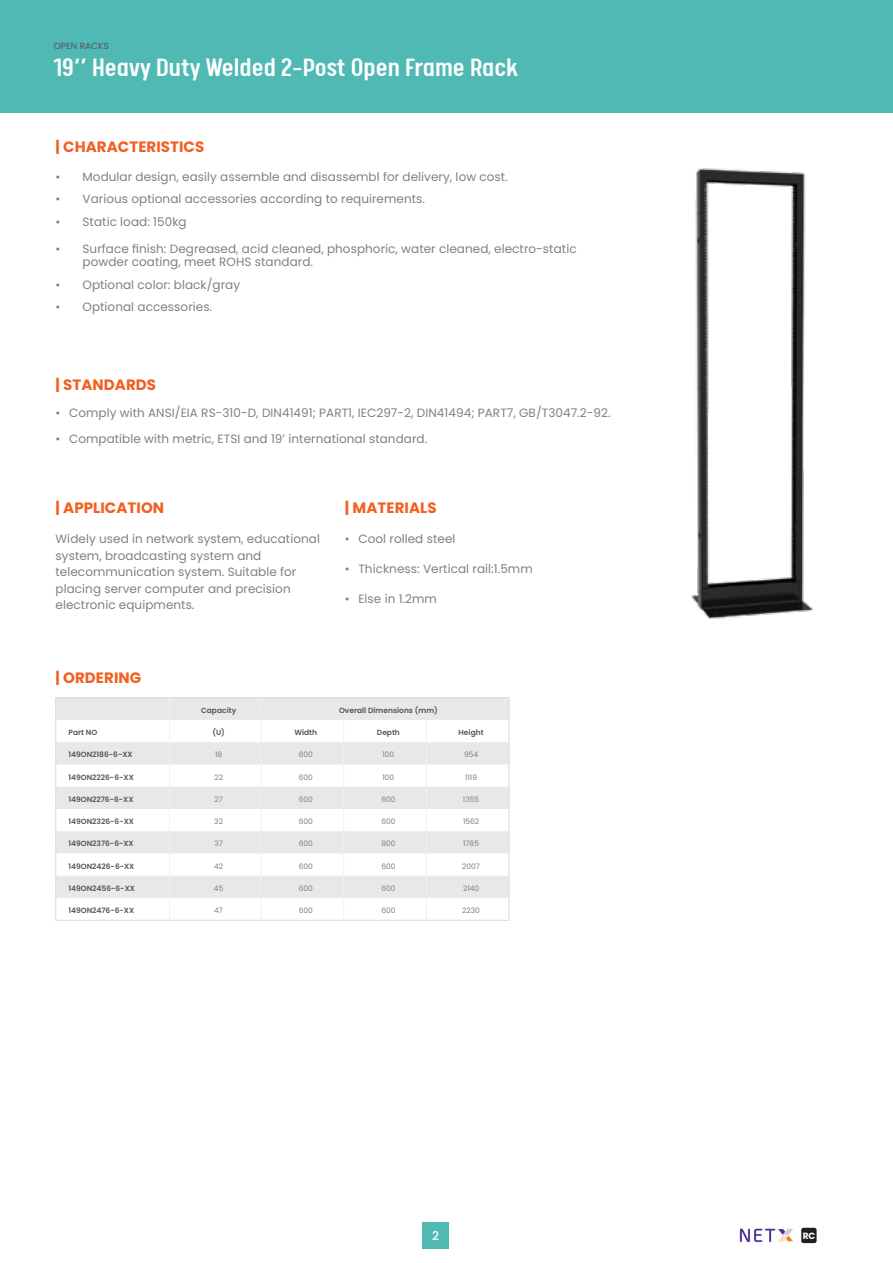
<style>
.page{position:relative;width:893px;height:1263px;background:#fff}
.page>*{position:absolute;margin:0;border:0;box-sizing:border-box;transform-origin:0 0}
.t1{font:500 28.5px "Calps";color:#fff}
.bodt_text{font:700 15px "Poppins";letter-spacing:.005em;color:#f15f21}
.bodt_text-2{font:12px/16.5px "Poppins";letter-spacing:.005em;color:#808080}
.t2{font:500 12px "Poppins";color:#fff}
.bodt_text-3{font:9px "Poppins";letter-spacing:.005em;color:#52565e}
.t3{font:700 9px "Poppins";color:#fff}
.table_sun_heading{font:600 7.5px "Poppins";color:#52565e}
.table_body{font:7.5px "Poppins";color:#808080}
</style>
<div class="page">
<div style="left:422px;top:1223px;width:27px;height:26px;background:#50b9b3"></div>
<div style="left:801px;top:1228px;width:16px;height:15px;background:#231f20;border-radius:2px"></div>
<img style="left:740px;top:1228px;width:53px;height:15px">
<svg style="left:56px;top:698px;width:453px;height:200px;fill:#e8e8e8"></svg>
<hr style="left:56px;top:697px;width:113px;height:1px;background:#d9d9d9">
<hr style="left:169px;top:697px;width:92px;height:1px;background:#d9d9d9">
<hr style="left:261px;top:697px;width:83px;height:1px;background:#d9d9d9">
<hr style="left:344px;top:697px;width:82px;height:1px;background:#d9d9d9">
<hr style="left:426px;top:697px;width:83px;height:1px;background:#d9d9d9">
<svg style="left:55px;top:698px;width:1px;height:222px"></svg>
<svg style="left:509px;top:698px;width:1px;height:222px"></svg>
<hr style="left:56px;top:920px;width:113px;height:1px;background:#d9d9d9">
<hr style="left:169px;top:920px;width:92px;height:1px;background:#d9d9d9">
<hr style="left:261px;top:920px;width:83px;height:1px;background:#d9d9d9">
<hr style="left:344px;top:920px;width:82px;height:1px;background:#d9d9d9">
<hr style="left:426px;top:920px;width:83px;height:1px;background:#d9d9d9">
<svg style="left:169px;top:698px;width:1px;height:222px"></svg>
<svg style="left:261px;top:698px;width:1px;height:222px"></svg>
<svg style="left:343px;top:720px;width:1px;height:200px"></svg>
<svg style="left:426px;top:720px;width:1px;height:200px"></svg>
<div style="left:0;top:0;width:884px;height:113px;background:#50b9b3"></div>
<img style="left:691px;top:168px;width:123px;height:451px">
<p class="bodt_text-3" style="left:54px;top:41px;width:57px">OPEN RACKS</p>
<p class="t1" style="left:54px;top:51px;width:466px">19’’ Heavy Duty Welded 2-Post Open Frame Rack</p>
<p class="bodt_text-3" style="left:54px;top:42px;width:31px">RACKS</p>
<p class="t1" style="left:54px;top:52px;width:475px">RB-2P Series - Economy 2-Post Open Frame Rack</p>
<p class="bodt_text" style="left:56px;top:138px;width:150px">| CHARACTERISTICS</p>
<p class="bodt_text-2" style="left:56px;top:168px;width:454px">• Modular design, easily assemble and disassembl for delivery, low cost.</p>
<p class="bodt_text-2" style="left:56px;top:191px;width:371px">• Various optional accessories according to requirements.</p>
<p class="bodt_text-2" style="left:56px;top:213px;width:133px">• Static load: 150kg</p>
<p class="bodt_text-2" style="left:83px;top:242px;width:496px;line-height:13.5px;text-indent:-27px">• Surface finish: Degreased, acid cleaned, phosphoric, water cleaned, electro-static powder coating, meet ROHS standard.</p>
<p class="bodt_text-2" style="left:56px;top:276px;width:186px">• Optional color: black/gray</p>
<p class="bodt_text-2" style="left:56px;top:299px;width:158px">• Optional accessories.</p>
<p class="bodt_text" style="left:56px;top:376px;width:102px">| STANDARDS</p>
<p class="bodt_text-2" style="left:56px;top:405px;width:557px">• Comply with ANSI/EIA RS-310-D, DIN41491; PART1, IEC297-2, DIN41494; PART7, GB/T3047.2-92.</p>
<p class="bodt_text-2" style="left:56px;top:430px;width:373px">• Compatible with metric, ETSI and 19’ international standard.</p>
<p class="bodt_text" style="left:56px;top:499px;width:110px">| APPLICATION</p>
<p class="bodt_text-2" style="left:56px;top:531px;width:266px">Widely used in network system, educational system, broadcasting system and telecommunication system. Suitable for placing server computer and precision electronic equipments.</p>
<p class="bodt_text" style="left:56px;top:669px;width:87px">| ORDERING</p>
<p class="bodt_text" style="left:345px;top:499px;width:93px">| MATERIALS</p>
<p class="bodt_text-2" style="left:345px;top:531px;width:112px">• Cool rolled steel</p>
<p class="bodt_text-2" style="left:345px;top:561px;width:189px">• Thickness: Vertical rail:1.5mm</p>
<p class="bodt_text-2" style="left:345px;top:591px;width:94px">• Else in 1.2mm</p>
<p class="table_sun_heading" style="left:201px;top:706px;width:37px">Capacity</p>
<p class="table_sun_heading" style="left:339px;top:706px;width:100px">Overall Dimensions (mm)</p>
<p class="table_sun_heading" style="left:68px;top:728px;width:30px">Part NO</p>
<p class="table_sun_heading" style="left:212px;top:728px;width:14px">(U)</p>
<p class="table_sun_heading" style="left:294px;top:728px;width:24px">Width</p>
<p class="table_sun_heading" style="left:377px;top:728px;width:24px">Depth</p>
<p class="table_sun_heading" style="left:459px;top:728px;width:27px">Height</p>
<p class="table_sun_heading" style="left:68px;top:750px;width:66px">149ON2186-6-XX</p>
<p class="table_body" style="left:215px;top:750px;width:9px">18</p>
<p class="table_body" style="left:299px;top:750px;width:16px">600</p>
<p class="table_body" style="left:383px;top:750px;width:13px">100</p>
<p class="table_body" style="left:464px;top:750px;width:16px">954</p>
<p class="table_sun_heading" style="left:68px;top:772px;width:67px">149ON2226-6-XX</p>
<p class="table_body" style="left:214px;top:772px;width:10px">22</p>
<p class="table_body" style="left:299px;top:772px;width:16px">600</p>
<p class="table_body" style="left:383px;top:772px;width:13px">100</p>
<p class="table_body" style="left:465px;top:772px;width:13px">1119</p>
<p class="table_sun_heading" style="left:68px;top:795px;width:67px">149ON2276-6-XX</p>
<p class="table_body" style="left:214px;top:795px;width:10px">27</p>
<p class="table_body" style="left:299px;top:795px;width:16px">600</p>
<p class="table_body" style="left:381px;top:795px;width:16px">600</p>
<p class="table_body" style="left:463px;top:795px;width:18px">1355</p>
<p class="table_sun_heading" style="left:68px;top:817px;width:67px">149ON2326-6-XX</p>
<p class="table_body" style="left:214px;top:817px;width:10px">32</p>
<p class="table_body" style="left:299px;top:817px;width:16px">600</p>
<p class="table_body" style="left:381px;top:817px;width:16px">600</p>
<p class="table_body" style="left:463px;top:817px;width:18px">1562</p>
<p class="table_sun_heading" style="left:68px;top:839px;width:67px">149ON2376-6-XX</p>
<p class="table_body" style="left:214px;top:839px;width:10px">37</p>
<p class="table_body" style="left:299px;top:839px;width:16px">600</p>
<p class="table_body" style="left:381px;top:839px;width:16px">800</p>
<p class="table_body" style="left:463px;top:839px;width:17px">1785</p>
<p class="table_sun_heading" style="left:68px;top:862px;width:67px">149ON2426-6-XX</p>
<p class="table_body" style="left:214px;top:862px;width:11px">42</p>
<p class="table_body" style="left:299px;top:862px;width:16px">600</p>
<p class="table_body" style="left:381px;top:862px;width:16px">600</p>
<p class="table_body" style="left:462px;top:862px;width:19px">2007</p>
<p class="table_sun_heading" style="left:68px;top:884px;width:68px">149ON2456-6-XX</p>
<p class="table_body" style="left:214px;top:884px;width:11px">45</p>
<p class="table_body" style="left:299px;top:884px;width:16px">600</p>
<p class="table_body" style="left:381px;top:884px;width:16px">600</p>
<p class="table_body" style="left:463px;top:884px;width:18px">2140</p>
<p class="table_sun_heading" style="left:68px;top:906px;width:67px">149ON2476-6-XX</p>
<p class="table_body" style="left:214px;top:906px;width:10px">47</p>
<p class="table_body" style="left:299px;top:906px;width:16px">600</p>
<p class="table_body" style="left:381px;top:906px;width:16px">600</p>
<p class="table_body" style="left:462px;top:906px;width:19px">2230</p>
<p class="t2" style="left:432px;top:1229px;width:8px">2</p>
<p class="t3" style="left:803px;top:1230px;width:14px">RC</p>
</div>
